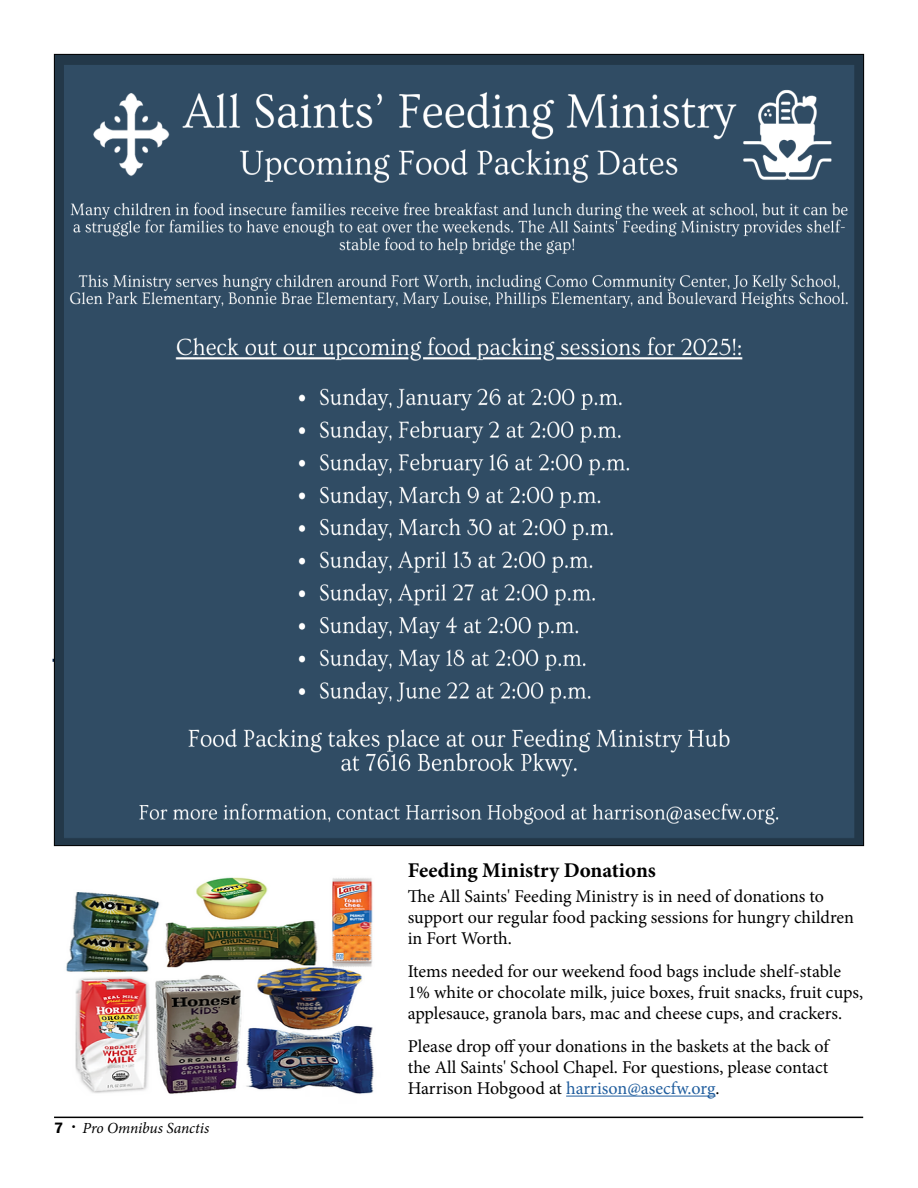
<style>
.page{position:relative;width:918px;height:1188px;background:#fff}
.page>*{position:absolute;margin:0;border:0;box-sizing:border-box;transform-origin:0 0}
.t1{font:700 21px "Minion Pro";color:#000}
.t2{font:18px/21px "Minion Pro";color:#000}
.t3{font:italic 15.45px "Minion Pro";letter-spacing:-.01em;color:#000}
.s1{font-family:"Franklin Gothic";font-weight:600;font-style:normal}
.s2{color:#215e9e}
</style>
<div class="page">
<hr style="left:54px;top:1117px;width:809px;height:1px;background:#000">
<img style="left:56px;top:56px;width:806px;height:788px">
<img style="left:66px;top:877px;width:308px;height:217px">
<hr style="left:566px;top:1096px;width:150px;height:1px;background:#215e9e">
<p class="t3" style="left:54px;top:1117px;width:157px"><span class="s1">7</span> <sup>•</sup> Pro Omnibus Sanctis</p>
<p class="t1" style="left:408px;top:855px;width:250px">Feeding Ministry Donations</p>
<p class="t2" style="left:408px;top:886px;width:448px">The All Saints' Feeding Ministry is in need of donations to support our regular food packing sessions for hungry children in Fort Worth.</p>
<p class="t2" style="left:408px;top:961px;width:457px">Items needed for our weekend food bags include shelf-stable<br>1% white or chocolate milk, juice boxes, fruit snacks, fruit cups, applesauce, granola bars, mac and cheese cups, and crackers.</p>
<p class="t2" style="left:408px;top:1036px;width:423px;text-align:justify">Please drop off your donations in the baskets at the back of the All Saints' School Chapel. For questions, please contact Harrison Hobgood at <span class="s2">harrison@asecfw.org</span>.</p>
</div>
